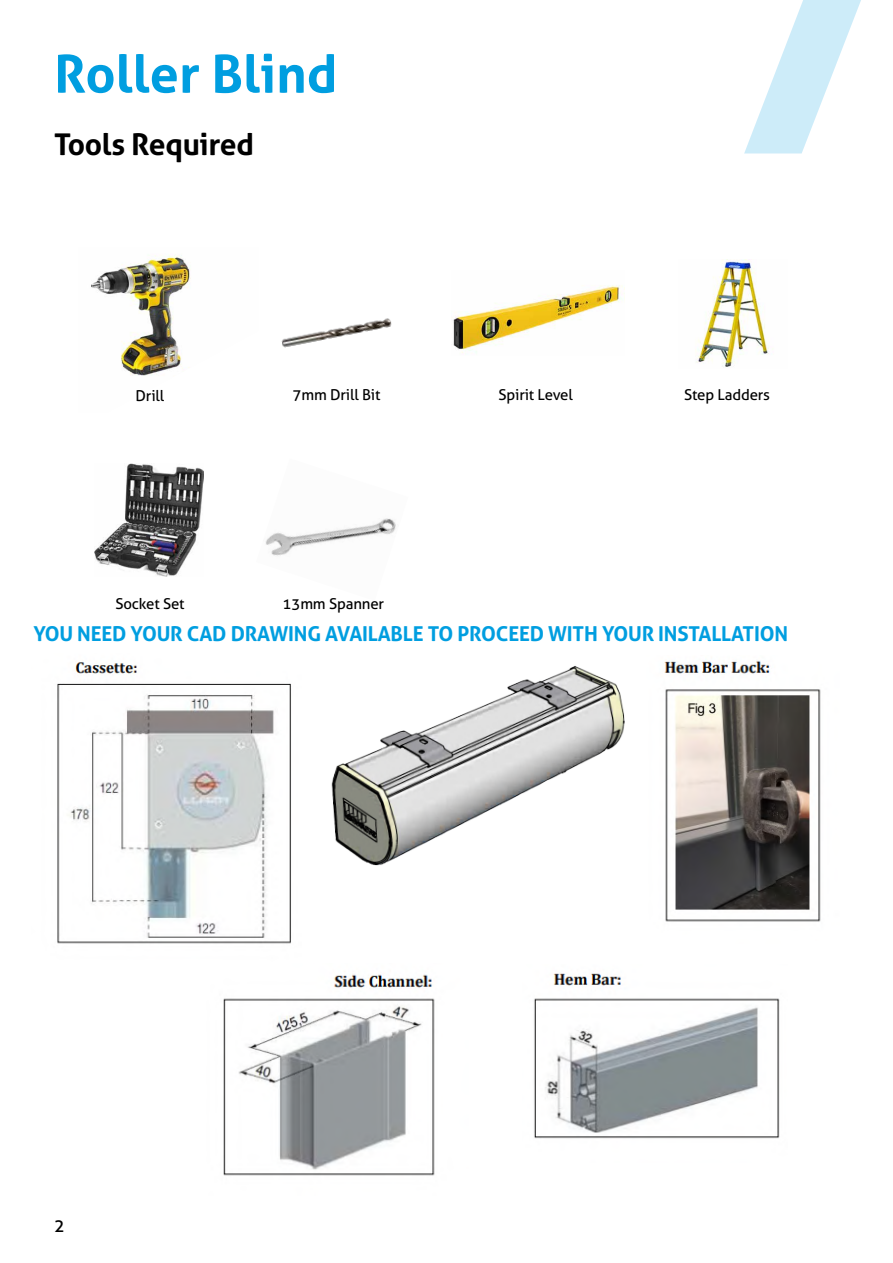
<style>
.page{position:relative;width:893px;height:1263px;background:#fff}
.page>*{position:absolute;margin:0;border:0;box-sizing:border-box;transform-origin:0 0}
.t1{font:700 52.2px "Aller";color:#009ee0}
.t2{font:700 30px "Aller";letter-spacing:-.01em;color:#000}
.t3{font:700 20.55px "Aller";letter-spacing:-.01em;color:#009ee0}
.t4{font:18px "Aller";color:#000}
.t5{font:15px "Aller";letter-spacing:-.01em;color:#000}
</style>
<div class="page">
<svg style="left:744px;top:0;width:117px;height:153px"></svg>
<img style="left:91px;top:255px;width:100px;height:121px">
<img style="left:281px;top:318px;width:111px;height:30px">
<img style="left:696px;top:259px;width:73px;height:108px">
<img style="left:453px;top:285px;width:170px;height:68px">
<img style="left:95px;top:463px;width:109px;height:113px">
<img style="left:265px;top:518px;width:131px;height:38px">
<img style="left:57px;top:662px;width:234px;height:282px">
<img style="left:331px;top:666px;width:294px;height:200px">
<img style="left:223px;top:974px;width:212px;height:202px">
<img style="left:534px;top:973px;width:246px;height:166px">
<img style="left:664px;top:660px;width:157px;height:262px">
<h1 class="t1" style="left:54px;top:42px;width:285px">Roller Blind</h1>
<h2 class="t2" style="left:54px;top:126px;width:202px">Tools Required</h2>
<p class="t5" style="left:136px;top:387px;width:30px">Drill</p>
<p class="t5" style="left:293px;top:386px;width:89px">7mm Drill Bit</p>
<p class="t5" style="left:498px;top:386px;width:76px">Spirit Level</p>
<p class="t5" style="left:684px;top:386px;width:87px">Step Ladders</p>
<p class="t5" style="left:115px;top:594px;width:71px">Socket Set</p>
<p class="t5" style="left:283px;top:594px;width:103px">13mm Spanner</p>
<p class="t3" style="left:33px;top:621px;width:756px">YOU NEED YOUR CAD DRAWING AVAILABLE TO PROCEED WITH YOUR INSTALLATION</p>
<p class="t4" style="left:54px;top:1214px;width:12px">2</p>
</div>
